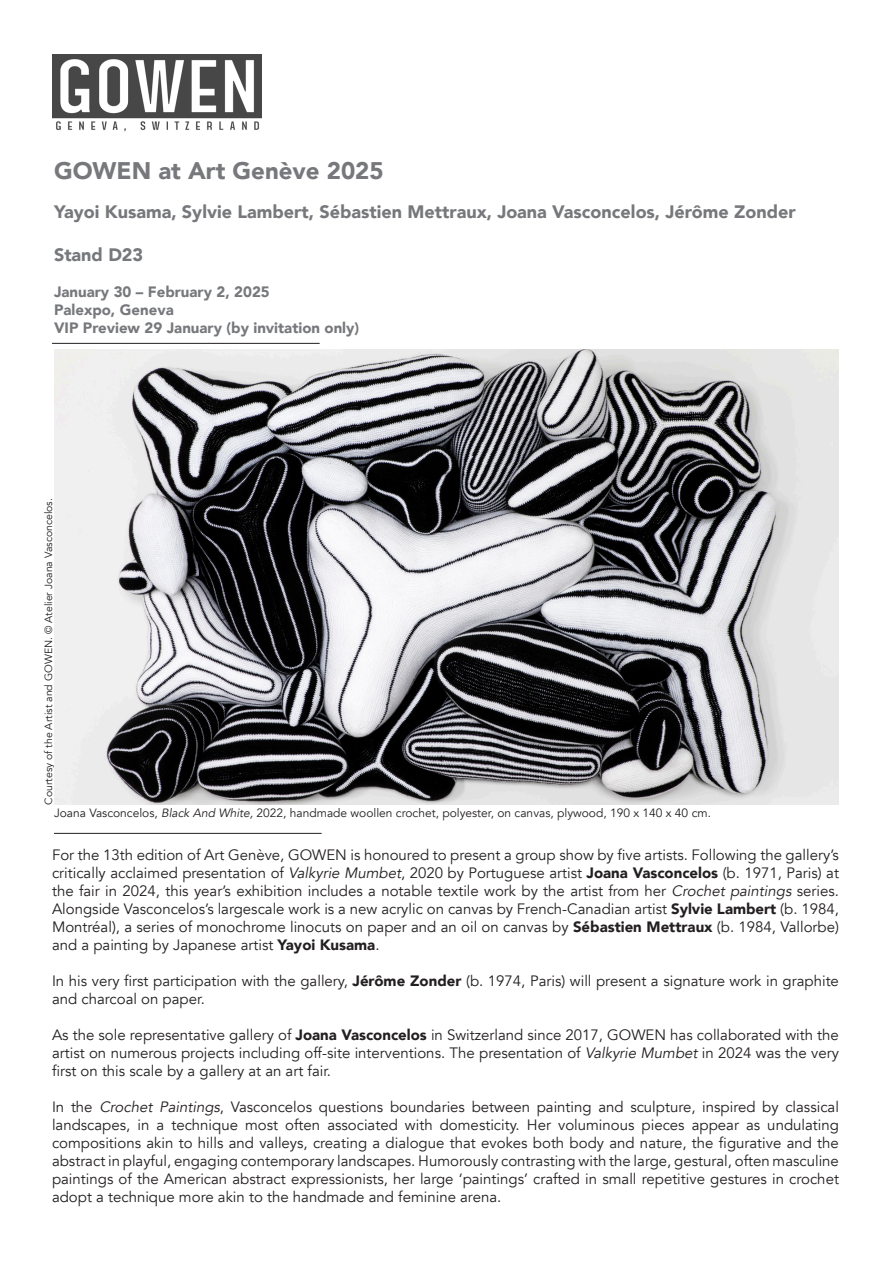
<style>
.page{position:relative;width:893px;height:1263px;background:#fff}
.page>*{position:absolute;margin:0;border:0;box-sizing:border-box;transform-origin:0 0}
.t1{font:900 24px "Avenir";color:#76787b}
.t2{font:900 18px "Avenir";color:#76787b}
.t3{font:15px/18px "Avenir";color:#231f20;text-align:justify}
.t4{font:900 15px "Avenir";color:#76787b}
.t5{font:12px "Avenir";color:#231f20}
.t6{font:10.5px "Avenir";color:#231f20}
.s1{font-style:italic}
.s2{font-weight:900}
</style>
<div class="page">
<img style="left:52px;top:54px;width:210px;height:78px">
<hr style="left:52px;top:343px;width:268px;height:1px;background:#231f20">
<img style="left:54px;top:350px;width:785px;height:454px">
<hr style="left:54px;top:833px;width:268px;height:1px;background:#231f20">
<p class="t1" style="left:54px;top:150px;width:331px">GOWEN at Art Genève 2025</p>
<p class="t2" style="left:54px;top:196px;width:743px">Yayoi Kusama, Sylvie Lambert, Sébastien Mettraux, Joana Vasconcelos, Jérôme Zonder</p>
<p class="t2" style="left:54px;top:240px;width:91px">Stand D23</p>
<p class="t4" style="left:54px;top:279px;width:217px">January 30 – February 2, 2025</p>
<p class="t4" style="left:54px;top:297px;width:121px">Palexpo, Geneva</p>
<p class="t4" style="left:54px;top:315px;width:307px">VIP Preview 29 January (by invitation only)</p>
<p class="t6" style="left:42px;top:804px;width:308px;rotate:-90deg">Courtesy of the Artist and GOWEN. ©️ Atelier Joana Vasconcelos.</p>
<p class="t5" style="left:54px;top:805px;width:658px">Joana Vasconcelos, <span class="s1">Black And White,</span> 2022, handmade woollen crochet, polyester, on canvas, plywood, 190 x 140 x 40 cm.</p>
<p class="t3" style="left:52px;top:846px;width:788px">For the 13th edition of Art Genève, GOWEN is honoured to present a group show by five artists. Following the gallery’s critically acclaimed presentation of <span class="s1">Valkyrie Mumbet</span>, 2020 by Portuguese artist <span class="s2">Joana Vasconcelos</span> (b. 1971, Paris) at the fair in 2024, this year’s exhibition includes a notable textile work by the artist from her <span class="s1">Crochet paintings</span> series.<br>Alongside Vasconcelos’s largescale work is a new acrylic on canvas by French-Canadian artist <span class="s2">Sylvie Lambert</span> (b. 1984, Montréal), a series of monochrome linocuts on paper and an oil on canvas by <span class="s2">Sébastien Mettraux</span> (b. 1984, Vallorbe) and a painting by Japanese artist <span class="s2">Yayoi Kusama</span>.</p>
<p class="t3" style="left:52px;top:972px;width:788px">In his very first participation with the gallery, <span class="s2">Jérôme Zonder</span> (b. 1974, Paris) will present a signature work in graphite and charcoal on paper.</p>
<p class="t3" style="left:52px;top:1026px;width:788px">As the sole representative gallery of <span class="s2">Joana Vasconcelos</span> in Switzerland since 2017, GOWEN has collaborated with the artist on numerous projects including off-site interventions. The presentation of <span class="s1">Valkyrie Mumbet</span> in 2024 was the very first on this scale by a gallery at an art fair.</p>
<p class="t3" style="left:52px;top:1098px;width:788px">In the <span class="s1">Crochet Paintings</span>, Vasconcelos questions boundaries between painting and sculpture, inspired by classical landscapes, in a technique most often associated with domesticity. Her voluminous pieces appear as undulating compositions akin to hills and valleys, creating a dialogue that evokes both body and nature, the figurative and the abstract in playful, engaging contemporary landscapes. Humorously contrasting with the large, gestural, often masculine paintings of the American abstract expressionists, her large ‘paintings’ crafted in small repetitive gestures in crochet adopt a technique more akin to the handmade and feminine arena.</p>
</div>
